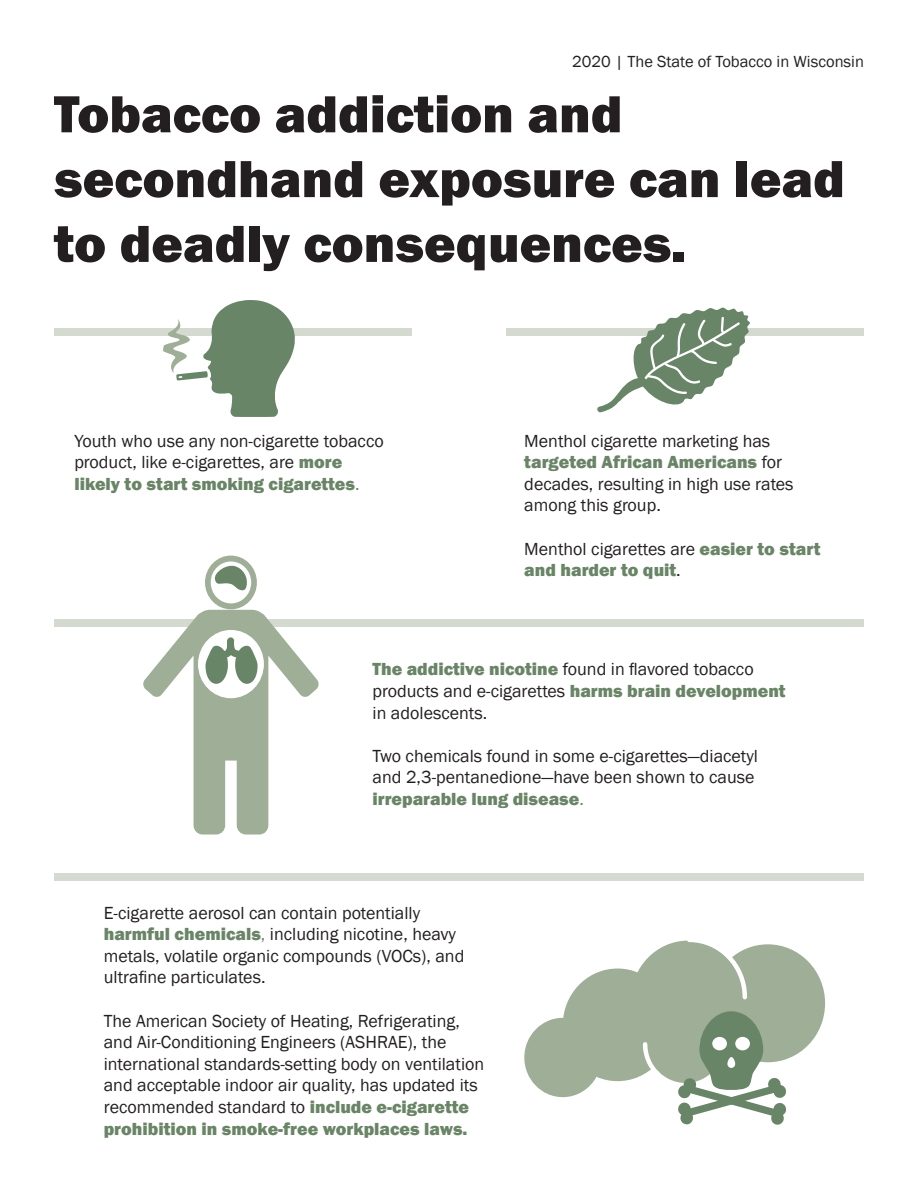
<style>
.page{position:relative;width:918px;height:1188px;background:#fff}
.page>*{position:absolute;margin:0;border:0;box-sizing:border-box;transform-origin:0 0}
.t1{font:800 54px/64.8px "Franklin Gothic";color:#231f20}
.t2{font:18px/21.6px "Franklin Gothic";color:#231f20}
.t3{font:800 18px/21.6px "Franklin Gothic";color:#698566}
.t4{font:16.5px "Franklin Gothic";color:#231f20}
.s1{font-weight:800;color:#698566}
.s2{color:#698566}
.s3{font-weight:400;color:#231f20}
</style>
<div class="page">
<div style="left:54px;top:619px;width:810px;height:7px;background:#d4dacf"></div>
<div style="left:205px;top:556px;width:52px;height:53px;background:#9fae97;border-radius:50%"></div>
<div style="left:211px;top:561px;width:40px;height:42px;background:#fff;border-radius:50%"></div>
<svg style="left:142px;top:610px;width:177px;height:225px"></svg>
<svg style="left:214px;top:564px;width:35px;height:27px"></svg>
<div style="left:710px;top:944px;width:115px;height:118px;background:#9fae97;border-radius:50%"></div>
<svg style="left:524px;top:940px;width:263px;height:185px"></svg>
<div style="left:727px;top:1057px;width:8px;height:11px;background:#fff;border-radius:4px"></div>
<div style="left:712px;top:1037px;width:15px;height:13px;background:#fff;border-radius:50%"></div>
<div style="left:735px;top:1037px;width:15px;height:13px;background:#fff;border-radius:50%"></div>
<div style="left:54px;top:873px;width:810px;height:8px;background:#d4dacf"></div>
<div style="left:54px;top:329px;width:357px;height:7px;background:#d4dacf"></div>
<div style="left:507px;top:329px;width:357px;height:7px;background:#d4dacf"></div>
<svg style="left:596px;top:308px;width:154px;height:105px"></svg>
<svg style="left:163px;top:300px;width:132px;height:117px"></svg>
<p class="t4" style="left:572px;top:51px;width:293px">2020 | The State of Tobacco in Wisconsin</p>
<p class="t1" style="left:54px;top:82px;width:792px">Tobacco addiction and secondhand exposure can lead to deadly consequences.</p>
<p class="t2" style="left:74px;top:430px;width:311px">Youth who use any non-cigarette tobacco product, like e-cigarettes, are <span class="s1">more likely to start smoking cigarettes</span><span class="s2">.</span></p>
<p class="t2" style="left:524px;top:430px;width:271px">Menthol cigarette marketing has <span class="s1">targeted African Americans</span> for decades, resulting in high use rates among this group.</p>
<p class="t3" style="left:524px;top:538px;width:298px"><span class="s3">Menthol cigarettes are</span> easier to start and harder to quit<span class="s3">.</span></p>
<p class="t2" style="left:373px;top:659px;width:415px"><span class="s1">The addictive nicotine</span> found in flavored tobacco products and e-cigarettes <span class="s1">harms brain development </span>in adolescents.</p>
<p class="t2" style="left:373px;top:745px;width:387px">Two chemicals found in some e-cigarettes—diacetyl and 2,3-pentanedione—have been shown to cause <span class="s1">irreparable lung disease</span><span class="s2">.</span></p>
<p class="t2" style="left:104px;top:902px;width:362px">E-cigarette aerosol can contain potentially <span class="s1">harmful chemicals</span><span class="s2">,</span> including nicotine, heavy metals, volatile organic compounds (VOCs), and ultrafine particulates.</p>
<p class="t2" style="left:104px;top:1010px;width:382px">The American Society of Heating, Refrigerating, and Air-Conditioning Engineers (ASHRAE), the international standards-setting body on ventilation and acceptable indoor air quality, has updated its recommended standard to <span class="s1">include e-cigarette prohibition in smoke-free workplaces laws.</span></p>
</div>
